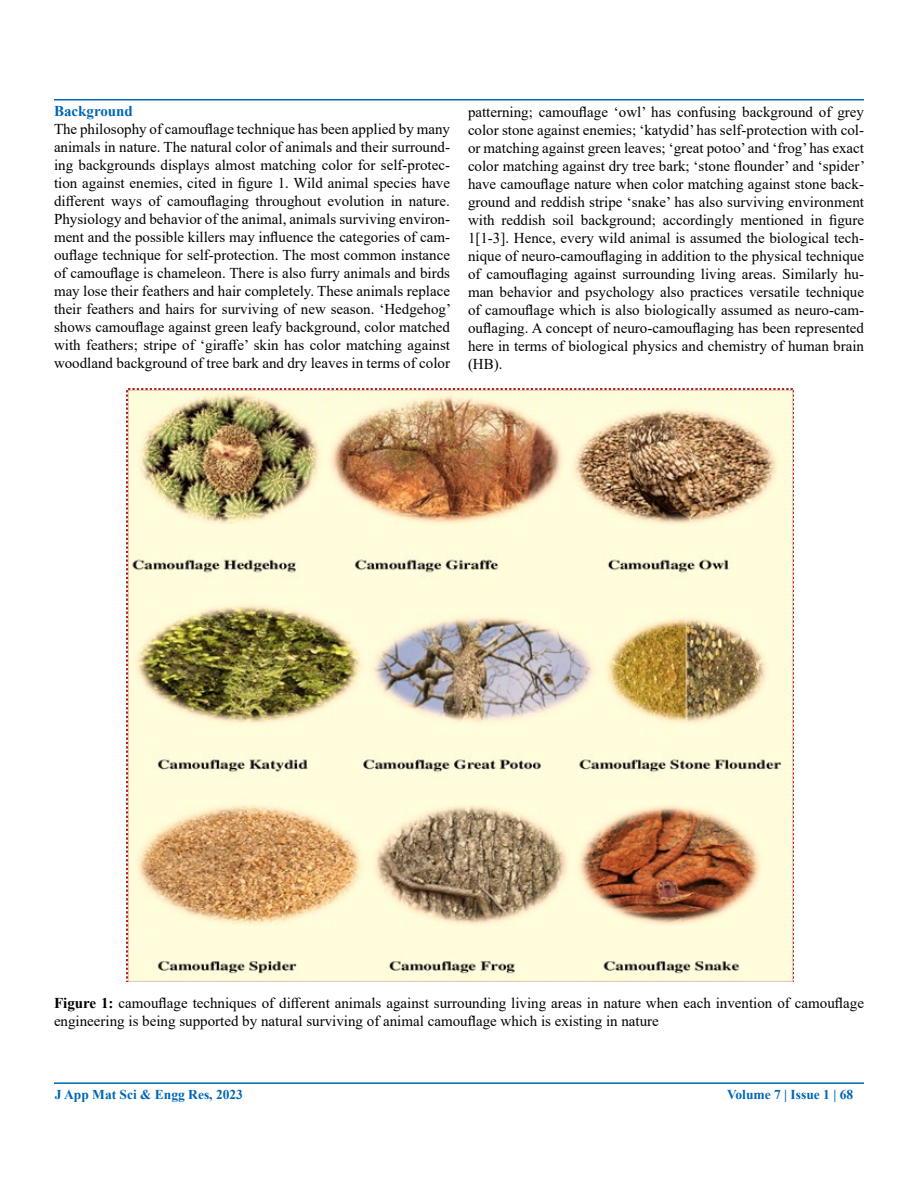
<style>
.page{position:relative;width:918px;height:1188px;background:#fff}
.page>*{position:absolute;margin:0;border:0;box-sizing:border-box;transform-origin:0 0}
.t1{font:15px/18px "Times New Roman";color:#000;text-align:justify}
.t2{font:700 15px "Times New Roman";color:#0066b3}
.t3{font:700 13.5px "Times New Roman";color:#0066b3}
.s1{font-weight:700}
</style>
<div class="page">
<hr style="left:54px;top:99px;width:810px;height:1px;background:#0066b3">
<hr style="left:54px;top:1082px;width:810px;height:2px;background:#0066b3">
<img style="left:126px;top:389px;width:668px;height:593px">
<p class="t2" style="left:54px;top:101px;width:80px">Background</p>
<p class="t1" style="left:54px;top:120px;width:399px">The philosophy of camouflage technique has been applied by many animals in nature. The natural color of animals and their surround&shy;ing backgrounds displays almost matching color for self-protec&shy;tion against enemies, cited in figure 1. Wild animal species have different ways of camouflaging throughout evolution in nature.<br>Physiology and behavior of the animal, animals surviving environ&shy;ment and the possible killers may influence the categories of cam&shy;ouflage technique for self-protection. The most common instance of camouflage is chameleon. There is also furry animals and birds may lose their feathers and hair completely. These animals replace their feathers and hairs for surviving of new season. ‘Hedgehog’ shows camouflage against green leafy background, color matched with feathers; stripe of ‘giraffe’ skin has color matching against woodland background of tree bark and dry leaves in terms of color</p>
<p class="t1" style="left:468px;top:102px;width:399px">patterning; camouflage ‘owl’ has confusing background of grey color stone against enemies; ‘katydid’ has self-protection with col&shy;or matching against green leaves; ‘great potoo’ and ‘frog’ has exact color matching against dry tree bark; ‘stone flounder’ and ‘spider’ have camouflage nature when color matching against stone back&shy;ground and reddish stripe ‘snake’ has also surviving environment with reddish soil background; accordingly mentioned in figure 1[1-3]. Hence, every wild animal is assumed the biological tech&shy;nique of neuro-camouflaging in addition to the physical technique of camouflaging against surrounding living areas. Similarly hu&shy;man behavior and psychology also practices versatile technique of camouflage which is also biologically assumed as neuro-cam&shy;ouflaging. A concept of neuro-camouflaging has been represented here in terms of biological physics and chemistry of human brain (HB).</p>
<p class="t1" style="left:54px;top:993px;width:812px"><span class="s1">Figure 1:</span> camouflage techniques of different animals against surrounding living areas in nature when each invention of camouflage engineering is being supported by natural surviving of animal camouflage which is existing in nature</p>
<p class="t3" style="left:55px;top:1085px;width:190px">J App Mat Sci &amp; Engg Res, 2023</p>
<p class="t3" style="left:727px;top:1085px;width:128px">Volume 7 | Issue 1 | 68</p>
</div>
